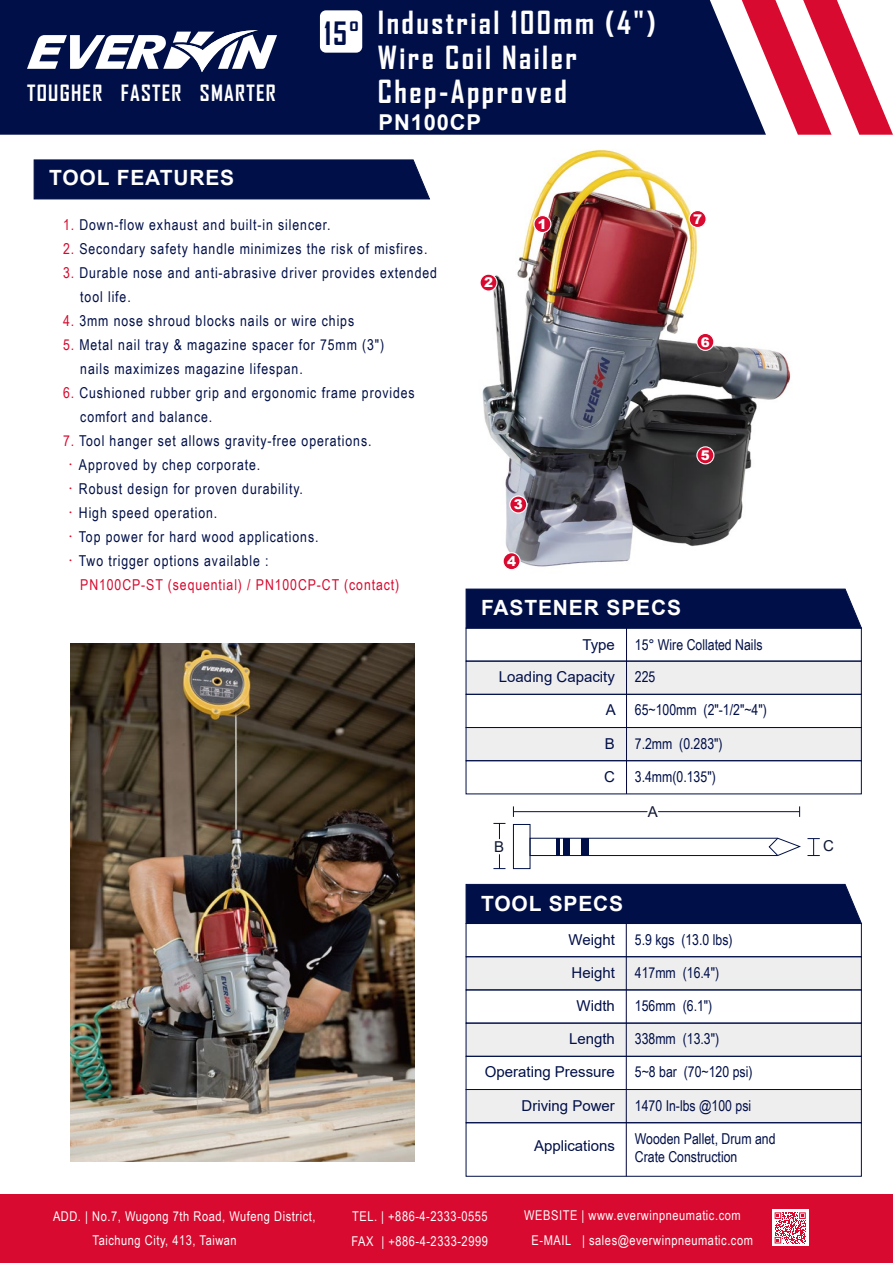
<style>
.page{position:relative;width:893px;height:1263px;background:#fff}
.page>*{position:absolute;margin:0;border:0;box-sizing:border-box;transform-origin:0 0}
.t1{font:700 30.45px/34.2px "Agency FB";letter-spacing:.08em;color:#fff}
.t2{font:700 21.9px "Arial";letter-spacing:.04em;color:#fff}
.t3{font:700 21.45px "Agency FB";letter-spacing:.06em;color:#fff}
.t4{font:700 21px "Arial";letter-spacing:.04em;color:#fff}
.t5{font:15px/24px "Arial Narrow";letter-spacing:.06em;color:#000f48}
.t6{font:15px/18px "Arial Narrow";color:#000f48}
.t7{font:15px "Arial";color:#000f48}
.t8{font:15px "Arial Narrow";letter-spacing:.06em;color:#d80a2f}
.t9{font:15px "Arial";color:#0f1835}
.t10{font:13.5px/24px "Arial Narrow";letter-spacing:.04em;color:#fff}
.t11{font:900 13.5px "Arial";color:#fff}
.s1{font-size:30.75px;color:#000f48}
.s2{color:#d80a2f}
.s3{font-family:"Adobe Ming Std";font-weight:300;color:#d80a2f}
</style>
<div class="page">
<img style="left:482px;top:149px;width:309px;height:418px">
<div style="left:0;top:1194px;width:893px;height:69px;background:#d80a2f"></div>
<div style="left:772px;top:1209px;width:36px;height:37px;background:#fff"></div>
<svg style="left:775px;top:1212px;width:31px;height:31px"></svg>
<div style="left:0;top:0;width:742px;height:135px;background:#000f48"></div>
<svg style="left:27px;top:30px;width:250px;height:42px"></svg>
<svg style="left:742px;top:0;width:151px;height:135px"></svg>
<div style="left:320px;top:10px;width:42px;height:43px;background:#fff;border-radius:6px"></div>
<svg style="left:33px;top:159px;width:397px;height:41px;background:#0b1950"></svg>
<svg style="left:503px;top:552px;width:18px;height:18px"></svg>
<svg style="left:696px;top:446px;width:18px;height:18px"></svg>
<svg style="left:696px;top:333px;width:18px;height:18px"></svg>
<svg style="left:689px;top:210px;width:18px;height:18px"></svg>
<svg style="left:533px;top:215px;width:18px;height:18px"></svg>
<svg style="left:509px;top:495px;width:18px;height:18px"></svg>
<svg style="left:480px;top:274px;width:18px;height:18px"></svg>
<div style="left:466px;top:661px;width:395px;height:33px;background:#efeeef"></div>
<div style="left:466px;top:727px;width:395px;height:33px;background:#efeeef"></div>
<div style="left:466px;top:661px;width:396px;height:34px;border:1px solid #000f48"></div>
<div style="left:466px;top:694px;width:396px;height:34px;border:1px solid #000f48"></div>
<div style="left:466px;top:727px;width:396px;height:34px;border:1px solid #000f48"></div>
<hr style="left:626px;top:627px;width:1px;height:167px;background:#00053d">
<svg style="left:465px;top:588px;width:397px;height:41px;background:#0a184f"></svg>
<hr style="left:513px;top:811px;width:287px;height:1px;background:#000f48">
<hr style="left:499px;top:823px;width:1px;height:45px;background:#000f48">
<svg style="left:493px;top:868px;width:12px;height:1px"></svg>
<svg style="left:641px;top:793px;width:24px;height:20px"></svg>
<svg style="left:499px;top:839px;width:1px;height:16px"></svg>
<div style="left:513px;top:824px;width:17px;height:45px;border:1px solid #000f48"></div>
<div style="left:530px;top:838px;width:248px;height:18px;border:1px solid #000f48"></div>
<hr style="left:556px;top:838px;width:3px;height:17px;background:#000f48">
<div style="left:564px;top:838px;width:6px;height:17px;background:#000f48"></div>
<div style="left:581px;top:838px;width:7px;height:17px;background:#000f48"></div>
<svg style="left:768px;top:837px;width:52px;height:19px"></svg>
<div style="left:466px;top:957px;width:395px;height:33px;background:#efeeef"></div>
<div style="left:466px;top:1023px;width:395px;height:33px;background:#efeeef"></div>
<div style="left:466px;top:1090px;width:395px;height:33px;background:#efeeef"></div>
<div style="left:465px;top:884px;width:397px;height:40px;background:#000f48"></div>
<div style="left:466px;top:923px;width:396px;height:34px;border:1px solid #000f48"></div>
<div style="left:466px;top:956px;width:396px;height:34px;border:1px solid #000f48"></div>
<div style="left:466px;top:989px;width:396px;height:34px;border:1px solid #000f48"></div>
<div style="left:466px;top:1023px;width:396px;height:34px;border:1px solid #000f48"></div>
<div style="left:466px;top:1122px;width:396px;height:55px;border:1px solid #000f48"></div>
<div style="left:466px;top:1089px;width:396px;height:34px;border:1px solid #000f48"></div>
<hr style="left:626px;top:923px;width:1px;height:253px;background:#00053d">
<img style="left:70px;top:644px;width:344px;height:518px">
<h3 class="t3" style="left:27px;top:80px;width:250px">TOUGHER FASTER SMARTER</h3>
<h1 class="t1" style="left:378px;top:5px;width:279px;text-indent:-54px"><span class="s1">15°</span> Industrial 100mm (4")<br>Wire Coil Nailer<br>Chep-Approved</h1>
<h2 class="t2" style="left:379px;top:107px;width:104px">PN100CP</h2>
<h3 class="t4" style="left:49px;top:163px;width:187px">TOOL FEATURES</h3>
<p class="t5" style="left:63px;top:213px;width:269px"><span class="s2">1.</span> Down-flow exhaust and built-in silencer.</p>
<p class="t5" style="left:63px;top:237px;width:366px"><span class="s2">2.</span> Secondary safety handle minimizes the risk of misfires.</p>
<p class="t5" style="left:80px;top:261px;width:358px;text-indent:-17px"><span class="s2">3.</span> Durable nose and anti-abrasive driver provides extended tool life.</p>
<p class="t5" style="left:63px;top:309px;width:293px"><span class="s2">4.</span> 3mm nose shroud blocks nails or wire chips</p>
<p class="t5" style="left:80px;top:333px;width:305px;text-indent:-17px"><span class="s2">5.</span> Metal nail tray &amp; magazine spacer for 75mm (3") nails maximizes magazine lifespan.</p>
<p class="t5" style="left:80px;top:381px;width:336px;text-indent:-17px"><span class="s2">6.</span> Cushioned rubber grip and ergonomic frame provides comfort and balance.</p>
<p class="t5" style="left:63px;top:429px;width:310px"><span class="s2">7.</span> Tool hanger set allows gravity-free operations.<span class="s3">．</span>Approved by chep corporate.<br><span class="s3">．</span>Robust design for proven durability.<br><span class="s3">．</span>High speed operation.<br><span class="s3">．</span>Top power for hard wood applications.<br><span class="s3">．</span>Two trigger options available :</p>
<p class="t8" style="left:80px;top:574px;width:320px">PN100CP-ST (sequential) / PN100CP-CT (contact)</p>
<p class="t11" style="left:484px;top:272px;width:10px">2</p>
<p class="t11" style="left:538px;top:214px;width:10px">1</p>
<p class="t11" style="left:693px;top:209px;width:10px">7</p>
<p class="t11" style="left:701px;top:332px;width:10px">6</p>
<p class="t11" style="left:514px;top:495px;width:10px">3</p>
<p class="t11" style="left:507px;top:551px;width:10px">4</p>
<h3 class="t4" style="left:481px;top:593px;width:201px">FASTENER SPECS</h3>
<p class="t11" style="left:701px;top:445px;width:10px">5</p>
<p class="t7" style="left:582px;top:635px;width:34px">Type</p>
<p class="t6" style="left:635px;top:635px;width:129px">15° Wire Collated Nails</p>
<p class="t7" style="left:499px;top:667px;width:117px">Loading Capacity</p>
<p class="t7" style="left:606px;top:700px;width:12px">A</p>
<p class="t7" style="left:605px;top:733px;width:12px">B</p>
<p class="t5" style="left:635px;top:664px;width:22px">225</p>
<p class="t5" style="left:635px;top:697px;width:134px">65~100mm (2"-1/2"~4")</p>
<p class="t5" style="left:635px;top:731px;width:89px">7.2mm (0.283")</p>
<p class="t7" style="left:604px;top:766px;width:12px">C</p>
<p class="t5" style="left:635px;top:764px;width:82px">3.4mm(0.135")</p>
<p class="t9" style="left:648px;top:801px;width:12px">A</p>
<p class="t9" style="left:494px;top:836px;width:12px">B</p>
<p class="t9" style="left:823px;top:835px;width:12px">C</p>
<p class="t10" style="left:93px;top:1204px;width:224px;text-indent:-40px">ADD. | No.7, Wugong 7th Road, Wufeng District,<br>Taichung City, 413, Taiwan</p>
<h3 class="t4" style="left:481px;top:888px;width:144px">TOOL SPECS</h3>
<p class="t7" style="left:568px;top:929px;width:48px">Weight</p>
<p class="t7" style="left:571px;top:962px;width:45px">Height</p>
<p class="t7" style="left:576px;top:995px;width:40px">Width</p>
<p class="t7" style="left:569px;top:1028px;width:47px">Length</p>
<p class="t7" style="left:485px;top:1062px;width:132px">Operating Pressure</p>
<p class="t7" style="left:521px;top:1095px;width:95px">Driving Power</p>
<p class="t7" style="left:534px;top:1135px;width:82px">Applications</p>
<p class="t5" style="left:635px;top:927px;width:99px">5.9 kgs (13.0 lbs)</p>
<p class="t5" style="left:635px;top:960px;width:86px">417mm (16.4")</p>
<p class="t5" style="left:635px;top:993px;width:79px">156mm (6.1")</p>
<p class="t5" style="left:635px;top:1026px;width:86px">338mm (13.3")</p>
<p class="t6" style="left:635px;top:1062px;width:119px">5~8 bar (70~120 psi)</p>
<p class="t6" style="left:635px;top:1096px;width:118px">1470 In-lbs @100 psi</p>
<p class="t6" style="left:635px;top:1129px;width:142px">Wooden Pallet, Drum and<br>Crate Construction</p>
<p class="t10" style="left:352px;top:1204px;width:137px">TEL. | +886-4-2333-0555</p>
<p class="t10" style="left:352px;top:1229px;width:138px">FAX | +886-4-2333-2999</p>
<p class="t10" style="left:524px;top:1203px;width:218px">WEBSITE | www.everwinpneumatic.com</p>
<p class="t10" style="left:532px;top:1228px;width:223px">E-MAIL | sales@everwinpneumatic.com</p>
</div>
